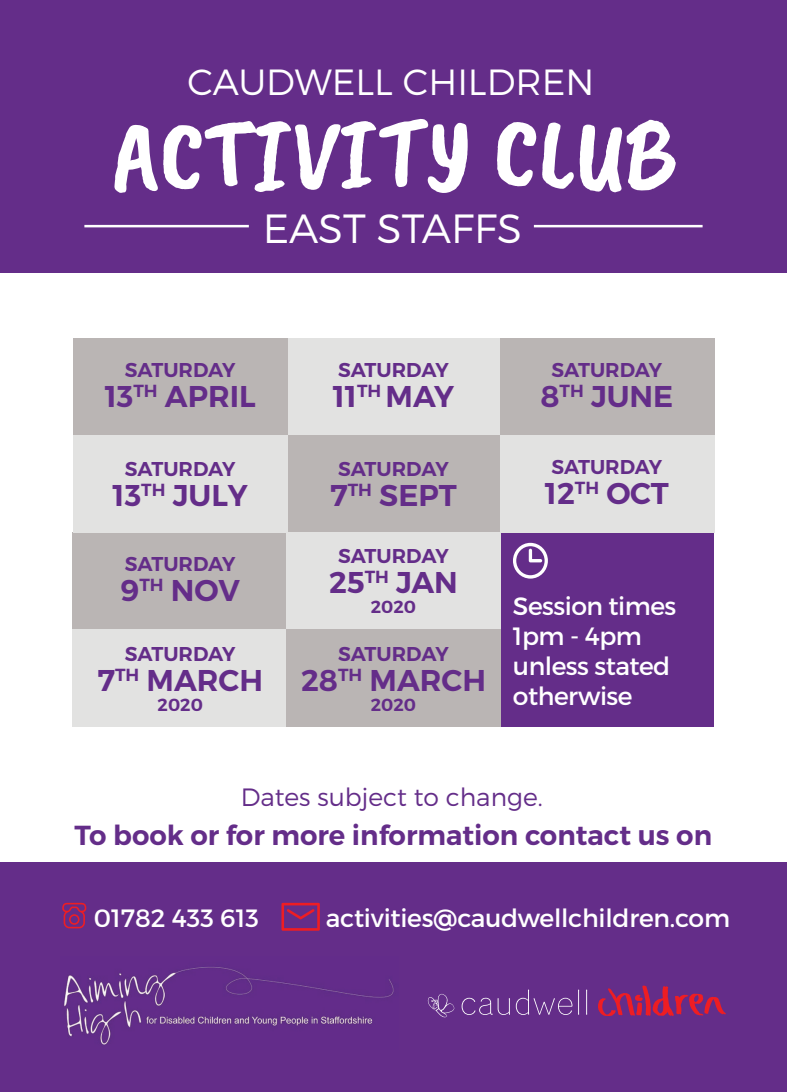
<style>
.page{position:relative;width:787px;height:1092px;background:#fff}
.page>*{position:absolute;margin:0;border:0;box-sizing:border-box;transform-origin:0 0}
.t1{font:101.25px "Caveat Brush";color:#fff}
.t2{font:300 40.75px "Montserrat";color:#fff}
.t3{font:300 36.25px "Montserrat";color:#fff}
.t4{font:600 30px "Montserrat";color:#642d89}
.t5{font:600 27.5px "Montserrat";color:#642d89}
.t6{font:25px/30px "Montserrat";letter-spacing:-.02em;color:#fff}
.t7{font:300 25px "Montserrat";color:#642d89}
.t8{font:25px "Montserrat";color:#fff}
.t9{font:600 20px "Montserrat";letter-spacing:-.005em;color:#642d89}
.t10{font:600 17.5px "Montserrat";color:#642d89}
</style>
<div class="page">
<div style="left:0;top:862px;width:787px;height:229px;background:#642d89"></div>
<img style="left:64px;top:967px;width:330px;height:78px">
<svg style="left:427px;top:993px;width:28px;height:24px"></svg>
<svg style="left:461px;top:997px;width:49px;height:17px"></svg>
<svg style="left:516px;top:989px;width:56px;height:25px"></svg>
<svg style="left:578px;top:989px;width:1px;height:25px"></svg>
<svg style="left:586px;top:989px;width:1px;height:25px"></svg>
<svg style="left:598px;top:985px;width:127px;height:30px"></svg>
<svg style="left:62px;top:902px;width:24px;height:26px"></svg>
<svg style="left:281px;top:902px;width:39px;height:28px"></svg>
<div style="left:0;top:0;width:787px;height:273px;background:#642d89"></div>
<hr style="left:534px;top:225px;width:168px;height:2px;background:#fff">
<hr style="left:84px;top:225px;width:165px;height:2px;background:#fff">
<div style="left:500px;top:531px;width:213px;height:195px;background:#642d89"></div>
<svg style="left:513px;top:543px;width:35px;height:35px"></svg>
<div style="left:73px;top:532px;width:214px;height:97px;background:#bab5b4"></div>
<div style="left:73px;top:629px;width:214px;height:97px;background:#e2e2e1"></div>
<div style="left:287px;top:338px;width:213px;height:97px;background:#e2e2e1"></div>
<div style="left:287px;top:435px;width:213px;height:97px;background:#bab5b4"></div>
<div style="left:287px;top:532px;width:213px;height:97px;background:#e2e2e1"></div>
<div style="left:287px;top:629px;width:213px;height:97px;background:#bab5b4"></div>
<div style="left:500px;top:338px;width:214px;height:97px;background:#bab5b4"></div>
<div style="left:500px;top:435px;width:214px;height:97px;background:#e2e2e1"></div>
<div style="left:73px;top:338px;width:214px;height:97px;background:#bab5b4"></div>
<div style="left:73px;top:435px;width:214px;height:97px;background:#e2e2e1"></div>
<h3 class="t3" style="left:187px;top:60px;width:408px">CAUDWELL CHILDREN</h3>
<h1 class="t1" style="left:112px;top:96px;width:564px">ACTIVITY CLUB</h1>
<h2 class="t2" style="left:263px;top:204px;width:261px">EAST STAFFS</h2>
<p class="t9" style="left:125px;top:358px;width:112px">SATURDAY</p>
<h3 class="t4" style="left:105px;top:378px;width:152px">13<sup>TH</sup> APRIL</h3>
<p class="t9" style="left:125px;top:456px;width:112px">SATURDAY</p>
<h3 class="t4" style="left:113px;top:476px;width:137px">13<sup>TH</sup> JULY</h3>
<p class="t9" style="left:338px;top:358px;width:112px">SATURDAY</p>
<h3 class="t4" style="left:333px;top:378px;width:123px">11<sup>TH</sup> MAY</h3>
<p class="t9" style="left:338px;top:456px;width:112px">SATURDAY</p>
<h3 class="t4" style="left:330px;top:476px;width:128px">7<sup>TH</sup> SEPT</h3>
<p class="t9" style="left:551px;top:358px;width:112px">SATURDAY</p>
<h3 class="t4" style="left:540px;top:378px;width:134px">8<sup>TH</sup> JUNE</h3>
<p class="t9" style="left:551px;top:455px;width:112px">SATURDAY</p>
<h3 class="t4" style="left:545px;top:475px;width:125px">12<sup>TH</sup> OCT</h3>
<p class="t9" style="left:125px;top:552px;width:112px">SATURDAY</p>
<h3 class="t4" style="left:121px;top:572px;width:121px">9<sup>TH</sup> NOV</h3>
<p class="t9" style="left:125px;top:642px;width:112px">SATURDAY</p>
<h3 class="t4" style="left:97px;top:662px;width:167px">7<sup>TH</sup> MARCH</h3>
<p class="t10" style="left:158px;top:694px;width:47px">2020</p>
<p class="t9" style="left:338px;top:543px;width:112px">SATURDAY</p>
<h3 class="t4" style="left:329px;top:563px;width:130px">25<sup>TH</sup> JAN</h3>
<p class="t10" style="left:371px;top:596px;width:47px">2020</p>
<p class="t9" style="left:338px;top:641px;width:112px">SATURDAY</p>
<h3 class="t4" style="left:301px;top:661px;width:186px">28<sup>TH</sup> MARCH</h3>
<p class="t10" style="left:371px;top:693px;width:47px">2020</p>
<p class="t6" style="left:513px;top:591px;width:165px">Session times<br>1pm - 4pm unless stated otherwise</p>
<p class="t7" style="left:241px;top:782px;width:303px">Dates subject to change.</p>
<h3 class="t5" style="left:74px;top:818px;width:639px">To book or for more information contact us on</h3>
<p class="t8" style="left:94px;top:902px;width:166px">01782 433 613</p>
<p class="t6" style="left:326px;top:903px;width:406px">activities@caudwellchildren.com</p>
</div>
